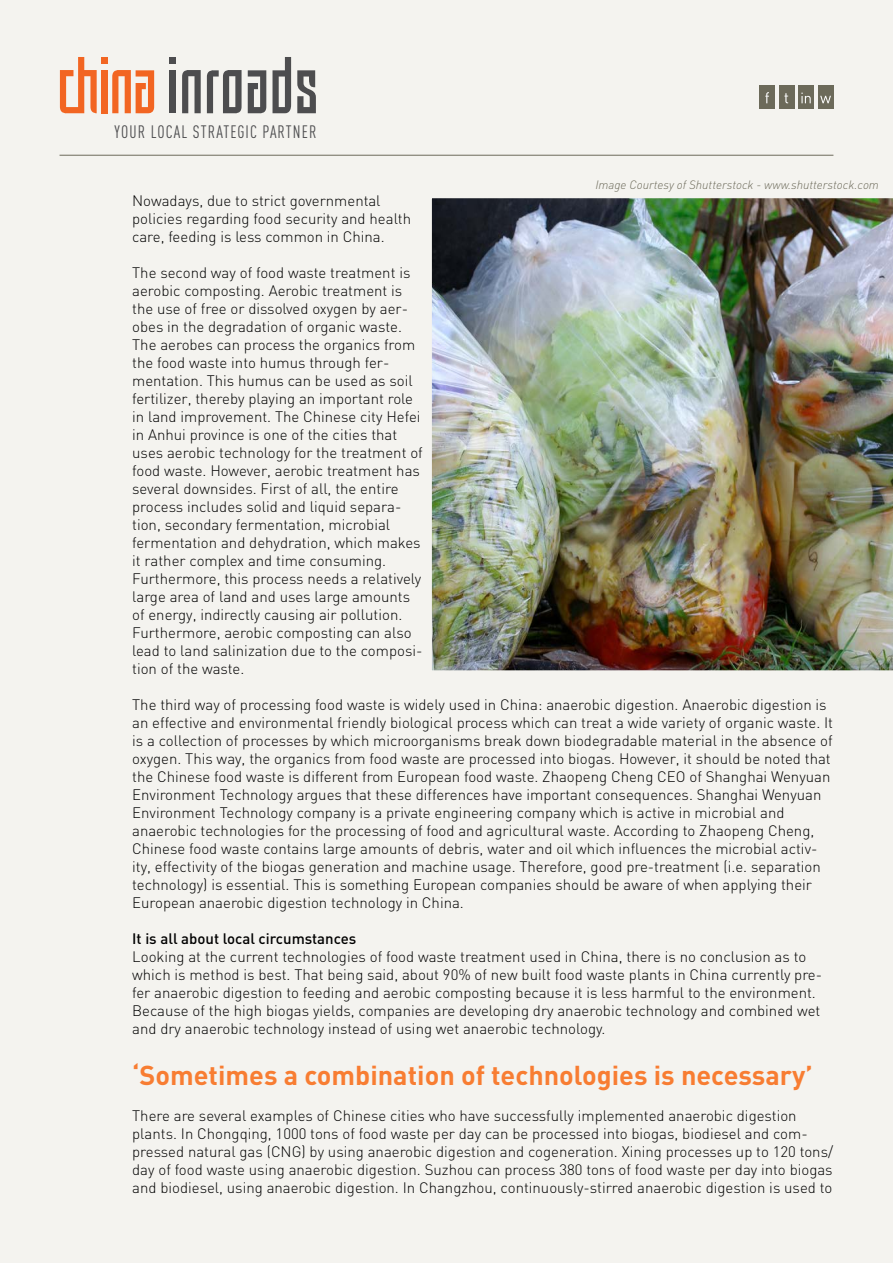
<style>
.page{position:relative;width:893px;height:1263px;background:#f4f3ef}
.page>*{position:absolute;margin:0;border:0;box-sizing:border-box;transform-origin:0 0}
.t1{font:700 27px "DIN";color:#f87d32}
.t2{font:17.7px "DIN Cond";letter-spacing:.065em;color:#4d4d4f}
.t3{font:300 15px/18px "DIN";color:#000}
.t4{font:500 15px "DIN";color:#000}
.t5{font:italic 300 12px "DIN";color:#6c6a5a}
</style>
<div class="page">
<hr style="left:60px;top:155px;width:773px;height:1px;background:#6c6a5a">
<div style="left:798px;top:86px;width:16px;height:23px;background:#6c6a5a"></div>
<svg style="left:801px;top:93px;width:10px;height:10px"></svg>
<div style="left:818px;top:86px;width:15px;height:23px;background:#6c6a5a"></div>
<svg style="left:820px;top:96px;width:11px;height:7px"></svg>
<div style="left:759px;top:86px;width:16px;height:23px;background:#6c6a5a"></div>
<svg style="left:765px;top:92px;width:4px;height:11px"></svg>
<div style="left:779px;top:86px;width:15px;height:23px;background:#6c6a5a"></div>
<svg style="left:784px;top:93px;width:4px;height:10px"></svg>
<svg style="left:248px;top:70px;width:18px;height:44px"></svg>
<svg style="left:273px;top:57px;width:18px;height:57px"></svg>
<svg style="left:297px;top:70px;width:19px;height:43px"></svg>
<div style="left:101px;top:70px;width:7px;height:43px;background:#f26522"></div>
<div style="left:170px;top:70px;width:6px;height:43px;background:#4d4d4f"></div>
<svg style="left:112px;top:70px;width:42px;height:43px"></svg>
<svg style="left:182px;top:70px;width:19px;height:43px"></svg>
<svg style="left:60px;top:57px;width:37px;height:57px"></svg>
<svg style="left:207px;top:70px;width:35px;height:44px"></svg>
<div style="left:101px;top:57px;width:7px;height:6px;background:#f26522"></div>
<svg style="left:170px;top:57px;width:6px;height:6px"></svg>
<img style="left:431px;top:198px;width:462px;height:473px">
<p class="t2" style="left:115px;top:121px;width:204px">YOUR LOCAL STRATEGIC PARTNER</p>
<p class="t5" style="left:595px;top:177px;width:285px">Image Courtesy of Shutterstock - www.shutterstock.com</p>
<p class="t3" style="left:132px;top:192px;width:281px">Nowadays, due to strict governmental policies regarding food security and health care, feeding is less common in China.</p>
<p class="t3" style="left:132px;top:264px;width:292px">The second way of food waste treatment is aerobic composting. Aerobic treatment is the use of free or dissolved oxygen by aer&shy;obes in the degradation of organic waste.<br>The aerobes can process the organics from the food waste into humus through fer&shy;mentation. This humus can be used as soil fertilizer, thereby playing an important role in land improvement. The Chinese city Hefei in Anhui province is one of the cities that uses aerobic technology for the treatment of food waste. However, aerobic treatment has several downsides. First of all, the entire process includes solid and liquid separa&shy;tion, secondary fermentation, microbial fermentation and dehydration, which makes it rather complex and time consuming.<br>Furthermore, this process needs a relatively large area of land and uses large amounts of energy, indirectly causing air pollution.<br>Furthermore, aerobic composting can also lead to land salinization due to the composi&shy;tion of the waste.</p>
<p class="t3" style="left:132px;top:696px;width:702px">The third way of processing food waste is widely used in China: anaerobic digestion. Anaerobic digestion is an effective and environmental friendly biological process which can treat a wide variety of organic waste. It is a collection of processes by which microorganisms break down biodegradable material in the absence of oxygen. This way, the organics from food waste are processed into biogas. However, it should be noted that the Chinese food waste is different from European food waste. Zhaopeng Cheng CEO of Shanghai Wenyuan Environment Technology argues that these differences have important consequences. Shanghai Wenyuan Environment Technology company is a private engineering company which is active in microbial and anaerobic technologies for the processing of food and agricultural waste. According to Zhaopeng Cheng, Chinese food waste contains large amounts of debris, water and oil which influences the microbial activ&shy;ity, effectivity of the biogas generation and machine usage. Therefore, good pre-treatment (i.e. separation technology) is essential. This is something European companies should be aware of when applying their European anaerobic digestion technology in China.</p>
<p class="t4" style="left:132px;top:929px;width:226px">It is all about local circumstances</p>
<p class="t3" style="left:132px;top:948px;width:691px">Looking at the current technologies of food waste treatment used in China, there is no conclusion as to which is method is best. That being said, about 90% of new built food waste plants in China currently pre&shy;fer anaerobic digestion to feeding and aerobic composting because it is less harmful to the environment.<br>Because of the high biogas yields, companies are developing dry anaerobic technology and combined wet and dry anaerobic technology instead of using wet anaerobic technology.</p>
<h1 class="t1" style="left:132px;top:1057px;width:682px">‘Sometimes a combination of technologies is necessary’</h1>
<p class="t3" style="left:132px;top:1106px;width:702px">There are several examples of Chinese cities who have successfully implemented anaerobic digestion plants. In Chongqing, 1000 tons of food waste per day can be processed into biogas, biodiesel and com&shy;pressed natural gas (CNG) by using anaerobic digestion and cogeneration. Xining processes up to 120 tons/ day of food waste using anaerobic digestion. Suzhou can process 380 tons of food waste per day into biogas and biodiesel, using anaerobic digestion. In Changzhou, continuously-stirred anaerobic digestion is used to</p>
</div>
